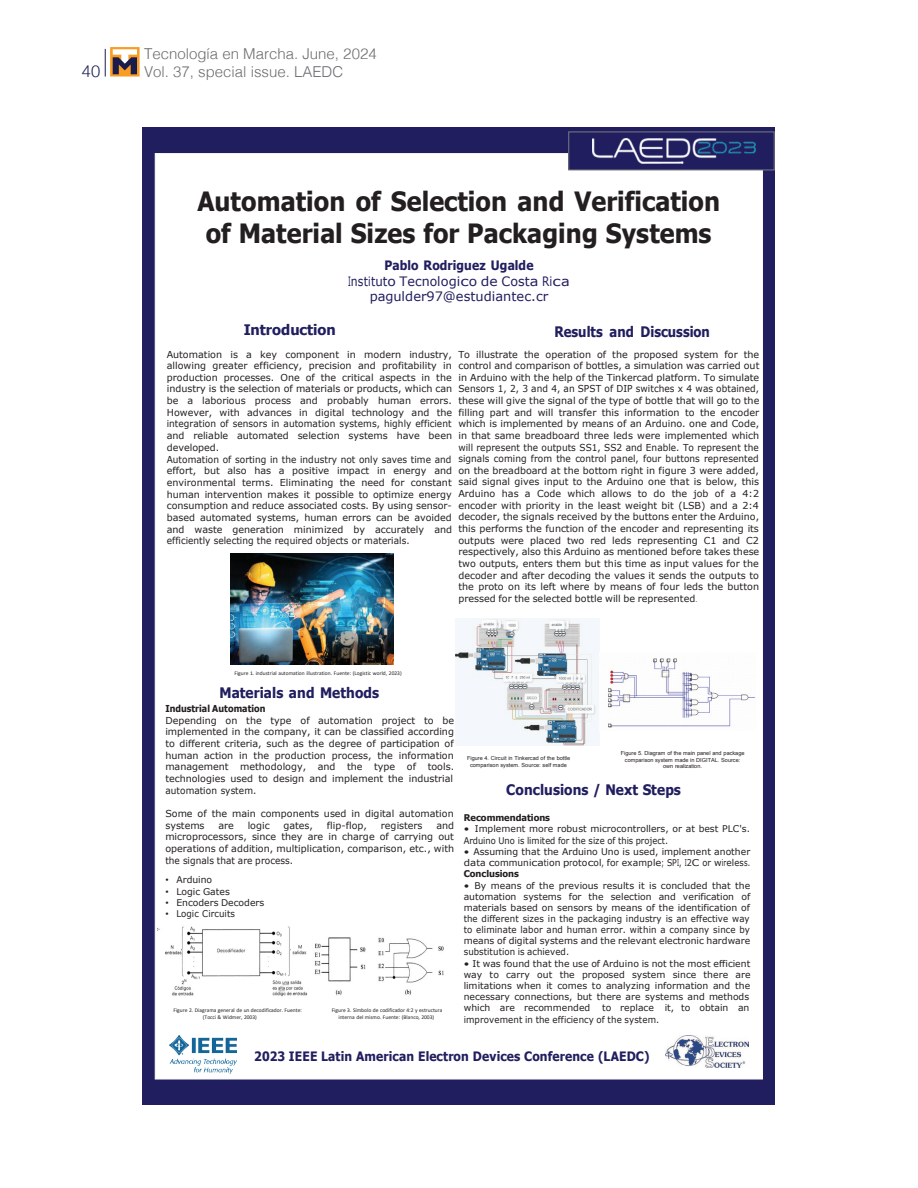
<style>
.page{position:relative;width:918px;height:1188px;background:#fff}
.page>*{position:absolute;margin:0;border:0;box-sizing:border-box;transform-origin:0 0}
.t1{font:700 26.55px/32px "Tahoma";letter-spacing:.005em;color:#231f20;text-align:center;scale:.94 1}
.t2{font:300 16.5px "Helvetica Neue";color:#1a1c4c}
.t3{font:300 15px "Helvetica";color:#6c6d70}
.t4{font:700 14.55px "Tahoma";color:#211e5f;scale:.94 1}
.t5{font:700 14.55px "Tahoma";color:#211e5f;scale:.9 1}
.t6{font:700 14.55px "Tahoma";color:#211e5f}
.t7{font:700 12.9px "Tahoma";letter-spacing:.01em;color:#211e5f;scale:.93 1}
.t8{font:12.9px/15.6px "Verdana";color:#211e5f;text-align:center;scale:.51 1}
.t9{font:9.6px/11.7px "Verdana";color:#231f20;text-align:justify}
.t10{font:700 9.6px "Tahoma";letter-spacing:.005em;color:#231f20;scale:.94 1}
.t11{font:9.6px "Verdana";color:#231f20;scale:.94 1}
.t12{font:9.3px/11.1px "Verdana";color:#231f20;scale:1.1 1}
.t13{font:9.3px/11.1px "Verdana";color:#231f20}
.t14{font:700 9.3px "Tahoma";color:#231f20}
.t15{font:9.3px "Verdana";color:#231f20;scale:.93 1}
.t16{font:5.55px/6.8px "Calibri";color:#231f20}
.t17{font:5.55px/6.8px "Arial";color:#231f20;text-align:center}
.s1{font-family:"Arial";font-size:7.05px}
.s2{font-family:"Arial"}
</style>
<div class="page">
<svg style="left:105px;top:49px;width:1px;height:28px"></svg>
<svg style="left:110px;top:47px;width:30px;height:30px"></svg>
<svg style="left:113px;top:49px;width:24px;height:25px"></svg>
<div style="left:143px;top:128px;width:632px;height:977px;background:#211e5f"></div>
<div style="left:157px;top:155px;width:604px;height:922px;background:#fff"></div>
<img style="left:169px;top:1035px;width:68px;height:38px">
<img style="left:666px;top:1035px;width:83px;height:32px">
<div style="left:569px;top:132px;width:205px;height:38px;background:#211e5f"></div>
<div style="left:569px;top:132px;width:205px;height:38px;border:1px solid #7a7c7f"></div>
<img style="left:592px;top:138px;width:164px;height:26px">
<img style="left:157px;top:921px;width:159px;height:85px">
<img style="left:311px;top:931px;width:136px;height:66px">
<img style="left:455px;top:618px;width:144px;height:127px">
<img style="left:599px;top:652px;width:157px;height:78px">
<img style="left:231px;top:554px;width:163px;height:111px">
<h3 class="t3" style="left:144px;top:40px;width:234px">Tecnología en Marcha. June, 2024</h3>
<h2 class="t2" style="left:82px;top:57px;width:20px">40</h2>
<h3 class="t3" style="left:144px;top:58px;width:201px">Vol. 37, special issue. LAEDC</h3>
<h1 class="t1" style="left:197px;top:187px;width:558px">Automation of Selection and Verification of Material Sizes for Packaging Systems</h1>
<h3 class="t7" style="left:384px;top:256px;width:162px">Pablo Rodriguez Ugalde</h3>
<h3 class="t8" style="left:348px;top:273px;width:436px">Instituto Tecnologico de Costa Rica pagulder97@estudiantec.cr</h3>
<h3 class="t6" style="left:244px;top:319px;width:94px">Introduction</h3>
<p class="t9" style="left:167px;top:348px;width:287px;text-align:left">Automation is a key component in modern industry, allowing greater efficiency, precision and profitability in production processes. One of the critical aspects in the industry is the selection of materials or products, which can be a laborious process and probably human errors.<br>However, with advances in digital technology and the integration of sensors in automation systems, highly efficient and reliable automated selection systems have been developed.<br>Automation of sorting in the industry not only saves time and effort, but also has a positive impact in energy and environmental terms. Eliminating the need for constant human intervention makes it possible to optimize energy consumption and reduce associated costs. By using sensor&shy;based automated systems, human errors can be avoided and waste generation minimized by accurately and efficiently selecting the required objects or materials.</p>
<h3 class="t5" style="left:555px;top:321px;width:174px">Results and Discussion</h3>
<p class="t9" style="left:458px;top:348px;width:303px">To illustrate the operation of the proposed system for the control and comparison of bottles, a simulation was carried out in Arduino with the help of the Tinkercad platform. To simulate Sensors 1, 2, 3 and 4, an SPST of DIP switches x 4 was obtained, these will give the signal of the type of bottle that will go to the filling part and will transfer this information to the encoder which is implemented by means of an Arduino. one and Code, in that same breadboard three leds were implemented which will represent the outputs SS1, SS2 and Enable. To represent the signals coming from the control panel, four buttons represented on the breadboard at the bottom right in figure 3 were added, said signal gives input to the Arduino one that is below, this Arduino has a Code which allows to do the job of a 4:2 encoder with priority in the least weight bit (LSB) and a 2:4 decoder, the signals received by the buttons enter the Arduino, this performs the function of the encoder and representing its outputs were placed two red leds representing C1 and C2 respectively, also this Arduino as mentioned before takes these two outputs, enters them but this time as input values for the decoder and after decoding the values it sends the outputs to the proto on its left where by means of four leds the button pressed for the selected bottle will be represented<span class="s1">.</span></p>
<p class="t16" style="left:234px;top:670px;width:169px">Figure 1. industrial automation illustration. Fuente: (Logistic world, 2023)</p>
<h3 class="t4" style="left:220px;top:682px;width:171px">Materials and Methods</h3>
<p class="t10" style="left:165px;top:702px;width:108px">Industrial Automation</p>
<p class="t9" style="left:165px;top:714px;width:290px">Depending on the type of automation project to be implemented in the company, it can be classified according to different criteria, such as the degree of participation of human action in the production process, the information management methodology, and the type of tools. technologies used to design and implement the industrial</p>
<p class="t11" style="left:165px;top:784px;width:98px">automation system.</p>
<p class="t9" style="left:165px;top:807px;width:290px">Some of the main components used in digital automation systems</p>
<p class="t9" style="left:218px;top:819px;width:17px">are</p>
<p class="t9" style="left:248px;top:819px;width:24px">logic</p>
<p class="t9" style="left:283px;top:819px;width:31px">gates,</p>
<p class="t9" style="left:327px;top:819px;width:42px">flip-flop,</p>
<p class="t9" style="left:381px;top:819px;width:43px">registers</p>
<p class="t9" style="left:165px;top:819px;width:290px;text-indent:271px">and microprocessors, since they are in charge of carrying out operations of addition, multiplication, comparison, etc., with the signals that are process.</p>
<p class="t13" style="left:165px;top:874px;width:48px"><span class="s2">•</span> Arduino</p>
<p class="t13" style="left:165px;top:886px;width:66px"><span class="s2">•</span> Logic Gates</p>
<p class="t13" style="left:165px;top:897px;width:100px"><span class="s2">•</span> Encoders Decoders</p>
<p class="t15" style="left:165px;top:907px;width:76px"><span class="s2">•</span> Logic Circuits</p>
<p class="t17" style="left:467px;top:755px;width:105px">Figure 4. Circuit in Tinkercad of the bottle comparison system. Source: self made</p>
<p class="t17" style="left:621px;top:750px;width:125px">Figure 5. Diagram of the main panel and package comparison system made in DIGITAL. Source: own realization.</p>
<h3 class="t4" style="left:506px;top:780px;width:187px">Conclusions / Next Steps</h3>
<p class="t14" style="left:464px;top:811px;width:88px">Recommendations</p>
<p class="t12" style="left:464px;top:823px;width:262px">• Implement more robust microcontrollers, or at best PLC's.<br>Arduino Uno is limited for the size of this project.</p>
<p class="t12" style="left:464px;top:846px;width:262px">• Assuming that the Arduino Uno is used, implement another data communication protocol, for example; SPI, I2C or wireless.</p>
<p class="t14" style="left:464px;top:868px;width:57px">Conclusions</p>
<p class="t12" style="left:464px;top:880px;width:262px;text-align:justify">• By means of the previous results it is concluded that the automation systems for the selection and verification of materials based on sensors by means of the identification of the different sizes in the packaging industry is an effective way to eliminate labor and human error. within a company since by means of digital systems and the relevant electronic hardware substitution is achieved.</p>
<p class="t12" style="left:464px;top:957px;width:262px;text-align:justify">• It was found that the use of Arduino is not the most efficient way to carry out the proposed system since there are limitations when it comes to analyzing information and the necessary connections, but there are systems and methods</p>
<p class="t13" style="left:464px;top:1002px;width:287px;text-indent:138px">to replace it, to obtain an improvement in the efficiency of the system.</p>
<h3 class="t7" style="left:254px;top:1047px;width:427px">2023 IEEE Latin American Electron Devices Conference (LAEDC)</h3>
<p class="t13" style="left:464px;top:1002px;width:128px">which are recommended</p>
<p class="t16" style="left:203px;top:1007px;width:101px;text-indent:-29px">Figure 2. Diagrama general de un decodificador. Fuente: (Tocci &amp; Widmer, 2003)</p>
<p class="t16" style="left:332px;top:1007px;width:112px;text-align:center">Figure 3. Símbolo de codificador 4:2 y estructura interna del mismo. Fuente: (Blanco, 2003)</p>
</div>
